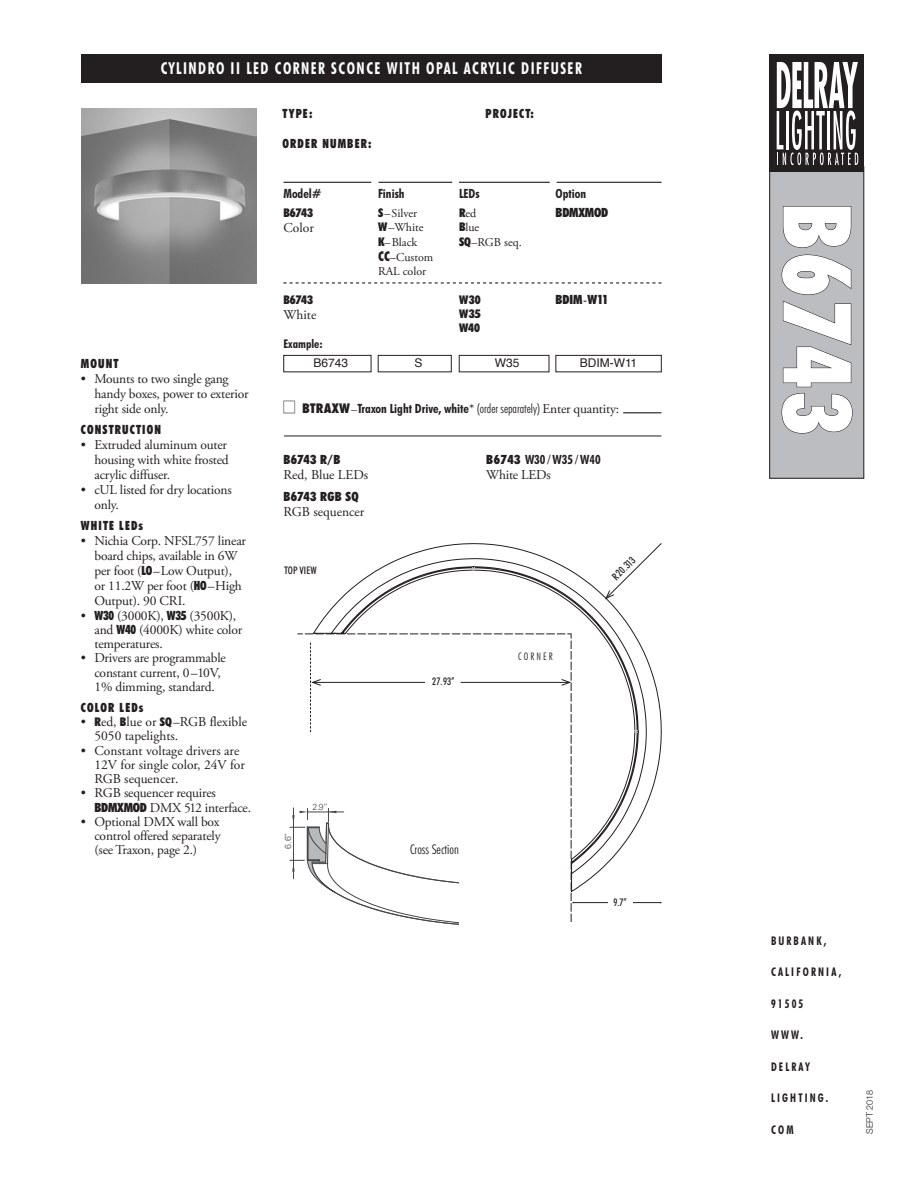
<style>
.page{position:relative;width:918px;height:1188px;background:#fff}
.page>*{position:absolute;margin:0;border:0;box-sizing:border-box;transform-origin:0 0}
.t1{font:900 condensed 94.5px "Futura BT";color:#fff;scale:.9 1}
.t2{font:700 condensed 16.5px "Futura BT";letter-spacing:.1em;color:#fff;scale:.9 1}
.t3{font:13.5px/14.2px "Adobe Garamond Pro";letter-spacing:-.015em;color:#231f20}
.t4{font:300 condensed 13.5px "Futura BT";color:#231f20}
.t5{font:700 condensed 12.75px "Futura BT";color:#231f20}
.t6{font:900 condensed 12.75px "Futura BT";letter-spacing:.1em;color:#231f20;scale:.9 1}
.t7{font:900 condensed 12.75px "Futura BT";letter-spacing:.1em;color:#231f20}
.t8{font:900 condensed 12.75px "Futura BT";letter-spacing:.025em;color:#231f20}
.t9{font:900 condensed 12.75px "Futura BT";letter-spacing:-.015em;color:#231f20}
.t10{font:12px/14.4px "Adobe Garamond Pro";color:#231f20}
.t11{font:700 condensed 12px "Futura BT";letter-spacing:.2em;color:#231f20;scale:.9 1}
.t12{font:900 condensed 12px "Futura BT";letter-spacing:-.015em;color:#231f20}
.t13{font:12px "Helvetica";color:#231f20}
.t14{font:700 condensed 12px "Futura BT";color:#231f20}
.t15{font:500 condensed 10.5px "Futura BT";color:#231f20}
.t16{font:300 condensed 10.5px "Futura BT";letter-spacing:.2em;color:#231f20}
.t17{font:300 9px "Helvetica Neue";color:#231f20}
.t18{font:300 8.7px "Zurich BT";color:#464748}
.s1{font-family:"Futura BT";font-weight:900;font-stretch:condensed}
.s2{font-family:"Futura";font-weight:800;font-stretch:condensed;font-size:12.75px}
.s3{font-family:"Futura BT";font-weight:900;font-stretch:condensed;font-size:12.75px}
.s4{font-family:"Futura BT";font-weight:900;font-stretch:condensed;font-size:12px}
.s5{font-weight:400;font-stretch:normal}
.s6{font-family:"Apple SD Gothic Neo";font-weight:400;font-stretch:normal;font-size:15px}
.s7{font-family:"Futura";font-weight:800}
.s8{font-family:"Adobe Garamond Pro";font-weight:400;font-stretch:normal;font-size:12px}
.s9{font-family:"Adobe Garamond Pro";font-weight:400;font-stretch:normal;font-size:13.5px}
.s10{font-weight:300}
.s11{font-weight:900}
</style>
<div class="page">
<div style="left:770px;top:167px;width:94px;height:311px;background:#bcbdc0"></div>
<svg style="left:783px;top:206px;width:69px;height:42px"></svg>
<svg style="left:781px;top:254px;width:71px;height:133px"></svg>
<svg style="left:781px;top:393px;width:72px;height:41px"></svg>
<div style="left:770px;top:167px;width:94px;height:311px;border:1px solid #231f20"></div>
<div style="left:81px;top:54px;width:581px;height:29px;background:#231f20"></div>
<hr style="left:284px;top:436px;width:378px;height:1px;background:#231f20">
<div style="left:770px;top:54px;width:94px;height:117px;background:#231f20"></div>
<svg style="left:777px;top:62px;width:81px;height:103px"></svg>
<img style="left:81px;top:108px;width:175px;height:175px">
<div style="left:556px;top:355px;width:106px;height:17px;border:1px solid #231f20"></div>
<div style="left:284px;top:355px;width:87px;height:17px;border:1px solid #231f20"></div>
<div style="left:378px;top:355px;width:73px;height:17px;border:1px solid #231f20"></div>
<div style="left:459px;top:355px;width:90px;height:17px;border:1px solid #231f20"></div>
<svg style="left:313px;top:543px;width:349px;height:361px"></svg>
<svg style="left:635px;top:730px;width:4px;height:3px"></svg>
<svg style="left:298px;top:633px;width:274px;height:288px"></svg>
<svg style="left:605px;top:543px;width:57px;height:56px"></svg>
<hr style="left:313px;top:682px;width:112px;height:1px;background:#231f20">
<hr style="left:461px;top:682px;width:109px;height:1px;background:#231f20">
<svg style="left:561px;top:679px;width:10px;height:7px"></svg>
<svg style="left:310px;top:643px;width:11px;height:89px"></svg>
<hr style="left:573px;top:902px;width:88px;height:1px;background:#231f20">
<div style="left:608px;top:896px;width:24px;height:13px;background:#fff"></div>
<hr style="left:284px;top:182px;width:87px;height:1px;background:#000">
<hr style="left:379px;top:182px;width:73px;height:1px;background:#000">
<hr style="left:459px;top:182px;width:91px;height:1px;background:#000">
<hr style="left:557px;top:182px;width:105px;height:1px;background:#000">
<svg style="left:284px;top:283px;width:378px;height:1px"></svg>
<hr style="left:623px;top:413px;width:39px;height:1px;background:#000">
<svg style="left:290px;top:808px;width:169px;height:117px"></svg>
<p class="t2" style="left:161px;top:58px;width:469px">CYLINDRO II LED CORNER SCONCE WITH OPAL ACRYLIC DIFFUSER</p>
<p class="t6" style="left:283px;top:106px;width:35px">TYPE:</p>
<p class="t6" style="left:283px;top:136px;width:100px">ORDER NUMBER:</p>
<p class="t6" style="left:486px;top:106px;width:55px">PROJECT:</p>
<p class="t5" style="left:284px;top:186px;width:40px">Model#</p>
<p class="t5" style="left:378px;top:186px;width:28px">Finish</p>
<p class="t5" style="left:459px;top:186px;width:22px">LEDs</p>
<p class="t5" style="left:556px;top:186px;width:32px">Option</p>
<p class="t12" style="left:284px;top:205px;width:31px">B6743</p>
<p class="t3" style="left:284px;top:221px;width:32px">Color</p>
<p class="t10" style="left:378px;top:206px;width:41px"><span class="s1">S</span>–Silver</p>
<p class="t10" style="left:378px;top:221px;width:47px"><span class="s1">W</span>–White</p>
<p class="t10" style="left:378px;top:235px;width:41px"><span class="s1">K</span>–Black</p>
<p class="t10" style="left:378px;top:250px;width:57px"><span class="s2">CC</span>–Custom<br>RAL color</p>
<p class="t9" style="left:556px;top:205px;width:54px">BDMXMOD</p>
<p class="t10" style="left:459px;top:206px;width:19px"><span class="s1">R</span>ed</p>
<p class="t10" style="left:459px;top:221px;width:22px"><span class="s1">B</span>lue</p>
<p class="t10" style="left:459px;top:235px;width:64px"><span class="s1">SQ</span>–RGB seq.</p>
<p class="t6" style="left:81px;top:355px;width:43px">MOUNT</p>
<p class="t3" style="left:94px;top:371px;width:156px;line-height:15px;text-indent:-14px">• Mounts to two single gang handy boxes, power to exterior right side only.</p>
<p class="t6" style="left:81px;top:422px;width:90px">CONSTRUCTION</p>
<p class="t3" style="left:94px;top:438px;width:136px;line-height:15px;text-indent:-14px">• Extruded aluminum outer housing with white frosted acrylic diffuser.</p>
<p class="t3" style="left:94px;top:483px;width:139px;line-height:15px;text-indent:-14px">• cUL listed for dry locations only.</p>
<p class="t6" style="left:81px;top:518px;width:71px">WHITE LEDs</p>
<p class="t3" style="left:94px;top:534px;width:153px;line-height:15px;text-indent:-14px">• Nichia Corp. NFSL757 linear board chips, available in 6W per foot (<span class="s3">LO</span>–Low Output), or 11.2W per foot (<span class="s3">HO</span>–High<br>Output). 90 CRI.</p>
<p class="t3" style="left:94px;top:609px;width:149px;text-indent:-14px">• <span class="s3">W30</span> (3000K), <span class="s3">W35</span> (3500K), and <span class="s3">W40</span> (4000K) white color temperatures.</p>
<p class="t3" style="left:94px;top:652px;width:133px;text-indent:-14px">• Drivers are programmable constant current, 0–10V,<br>1% dimming, standard.</p>
<p class="t6" style="left:81px;top:700px;width:71px">COLOR LEDs</p>
<p class="t3" style="left:94px;top:715px;width:154px;text-indent:-14px">• <span class="s4">R</span>ed, <span class="s4">B</span>lue or <span class="s4">SQ</span>–RGB flexible<br>5050 tapelights.</p>
<p class="t3" style="left:94px;top:744px;width:152px;text-indent:-14px">• Constant voltage drivers are<br>12V for single color, 24V for<br>RGB sequencer.</p>
<p class="t3" style="left:94px;top:787px;width:158px;text-indent:-14px">• RGB sequencer requires<br><span class="s3">BDMXMOD</span> DMX 512 interface.</p>
<p class="t3" style="left:94px;top:815px;width:128px;text-align:justify;text-indent:-14px">• Optional DMX wall box control offered separately (see Traxon, page 2.)</p>
<p class="t12" style="left:284px;top:292px;width:31px">B6743</p>
<p class="t3" style="left:284px;top:308px;width:34px">White</p>
<p class="t12" style="left:459px;top:292px;width:23px">W30</p>
<p class="t12" style="left:459px;top:306px;width:23px">W35</p>
<p class="t12" style="left:459px;top:321px;width:22px">W40</p>
<p class="t7" style="left:556px;top:292px;width:54px">BDIM<span class="s5">-</span>W11</p>
<p class="t14" style="left:284px;top:337px;width:41px">Example:</p>
<p class="t13" style="left:313px;top:353px;width:36px">B6743</p>
<p class="t13" style="left:414px;top:353px;width:10px">S</p>
<p class="t13" style="left:495px;top:353px;width:26px">W35</p>
<p class="t13" style="left:580px;top:353px;width:59px">BDIM-W11</p>
<p class="t5" style="left:284px;top:400px;width:337px"><span class="s6">☐</span> <span class="s7">BTRAXW</span><span class="s8">–</span>Traxon Light Drive, white<span class="s9">*</span> <span class="s10">(order separately)</span> <span class="s9">Enter quantity:</span></p>
<p class="t7" style="left:284px;top:452px;width:58px">B6743 R/B</p>
<p class="t3" style="left:284px;top:468px;width:86px">Red, Blue LEDs</p>
<p class="t8" style="left:284px;top:489px;width:77px">B6743 RGB SQ</p>
<p class="t3" style="left:284px;top:505px;width:82px">RGB sequencer</p>
<p class="t15" style="left:284px;top:564px;width:34px">TOP VIEW</p>
<p class="t15" style="left:432px;top:675px;width:24px">27.93”</p>
<p class="t5" style="left:486px;top:452px;width:116px"><span class="s11">B6743</span> W30<span class="s9">/</span>W35<span class="s9">/</span>W40</p>
<p class="t3" style="left:486px;top:468px;width:66px">White LEDs</p>
<p class="t16" style="left:518px;top:650px;width:36px">CORNER</p>
<p class="t15" style="left:609px;top:574px;width:30px;rotate:-45deg">R20.313</p>
<p class="t18" style="left:283px;top:849px;width:17px;rotate:-90deg">6.6”</p>
<p class="t18" style="left:313px;top:801px;width:16px">2.9”</p>
<p class="t4" style="left:410px;top:841px;width:50px">Cross Section</p>
<p class="t15" style="left:614px;top:896px;width:15px">9.7”</p>
<p class="t1" style="left:874px;top:203px;width:258px;rotate:90deg">B6743</p>
<p class="t11" style="left:771px;top:933px;width:63px">BURBANK,</p>
<p class="t11" style="left:771px;top:965px;width:80px">CALIFORNIA,</p>
<p class="t11" style="left:771px;top:996px;width:37px">91505</p>
<p class="t11" style="left:771px;top:1028px;width:37px">WWW.</p>
<p class="t11" style="left:771px;top:1059px;width:45px">DELRAY</p>
<p class="t11" style="left:771px;top:1091px;width:65px">LIGHTING.</p>
<p class="t11" style="left:771px;top:1122px;width:27px">COM</p>
<p class="t17" style="left:862px;top:1134px;width:46px;rotate:-90deg">SEPT 2018</p>
</div>
